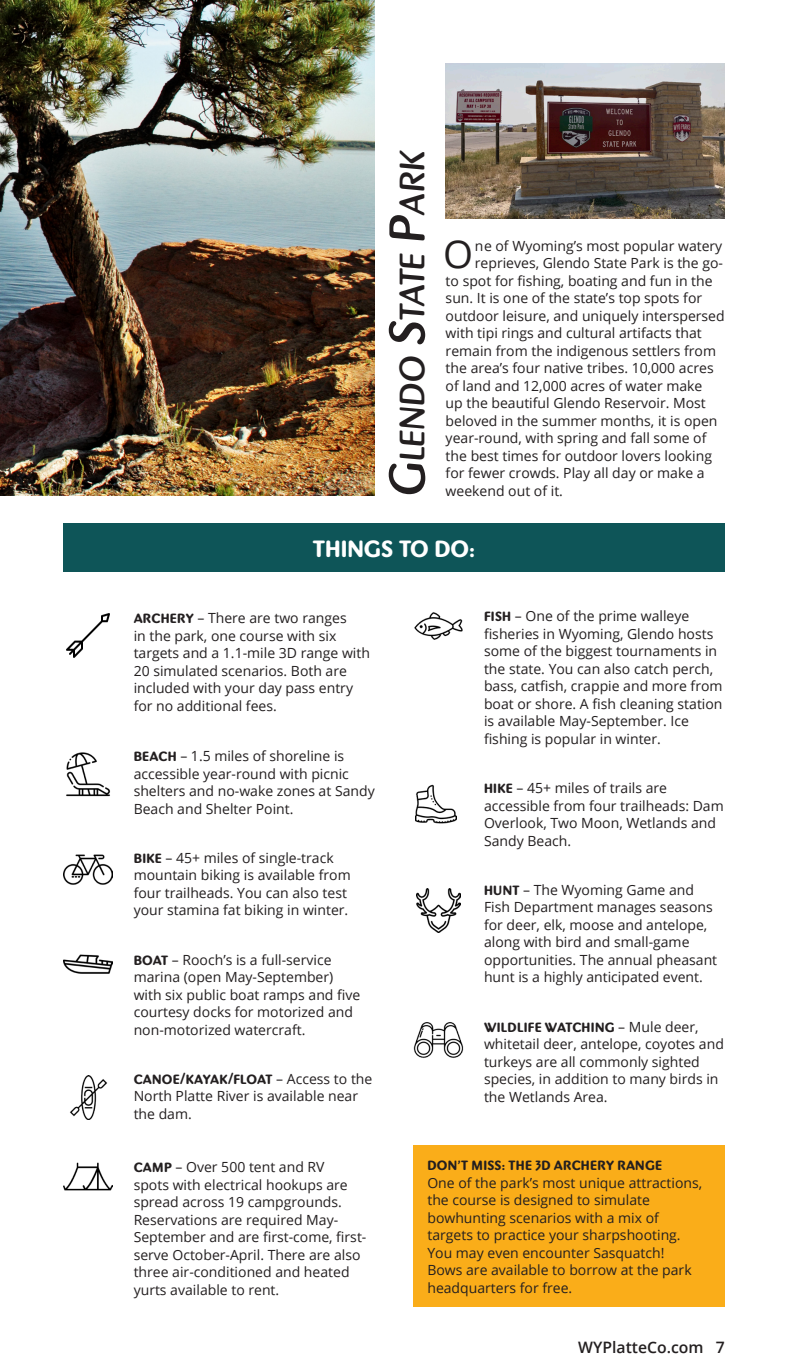
<style>
.page{position:relative;width:788px;height:1371px;background:#fff}
.page>*{position:absolute;margin:0;border:0;box-sizing:border-box;transform-origin:0 0}
.Content{font:38.5px "Open Sans";color:#231f20}
.t1{font:italic 36.75px "Pinot Grigio Modern Med";color:#231f20}
.t2{font:700 24.5px "Pinot Grigio Modern";color:#fff}
.t3{font:600 15.75px "Open Sans";color:#231f20}
.Things_To_Do{font:14px/17.5px "Open Sans";color:#231f20}
.Content-2{font:14px "Open Sans";color:#231f20}
.Things_To_Do-2{font:700 14px "Pinot Grigio Modern";letter-spacing:.02em;color:#231f20}
.s1{font-size:52.5px}
.s2{font-family:"Pinot Grigio Modern";font-weight:700}
</style>
<div class="page">
<img style="left:0;top:0;width:374px;height:495px">
<div style="left:63px;top:523px;width:661px;height:49px;background:#0e5558"></div>
<div style="left:413px;top:1145px;width:311px;height:161px;background:#faad19"></div>
<img style="left:66px;top:613px;width:44px;height:45px">
<img style="left:66px;top:752px;width:44px;height:45px">
<img style="left:63px;top:854px;width:50px;height:31px">
<img style="left:63px;top:954px;width:50px;height:20px">
<img style="left:70px;top:1075px;width:37px;height:44px">
<img style="left:63px;top:1162px;width:50px;height:29px">
<img style="left:413px;top:1022px;width:50px;height:36px">
<img style="left:414px;top:612px;width:49px;height:28px">
<img style="left:415px;top:784px;width:41px;height:40px">
<img style="left:416px;top:888px;width:44px;height:44px">
<img style="left:445px;top:63px;width:279px;height:156px">
<p class="t1" style="left:394px;top:495px;width:346px;rotate:-90deg"><span class="s1">G</span>lendo <span class="s1">S</span>tate <span class="s1">P</span>ark</p>
<p class="Content" style="left:443px;top:228px;width:32px">O</p>
<p class="Content-2" style="left:475px;top:236px;width:249px">ne of Wyoming’s most popular watery</p>
<p class="Content-2" style="left:475px;top:253px;width:250px">reprieves, Glendo State Park is the go-</p>
<p class="Content-2" style="left:445px;top:271px;width:268px">to spot for fishing, boating and fun in the</p>
<p class="Content-2" style="left:445px;top:288px;width:258px">sun. It is one of the state’s top spots for</p>
<p class="Content-2" style="left:445px;top:306px;width:280px">outdoor leisure, and uniquely interspersed</p>
<p class="Content-2" style="left:445px;top:323px;width:258px">with tipi rings and cultural artifacts that</p>
<p class="Content-2" style="left:445px;top:341px;width:272px">remain from the indigenous settlers from</p>
<p class="Content-2" style="left:445px;top:358px;width:269px">the area’s four native tribes. 10,000 acres</p>
<p class="Content-2" style="left:445px;top:376px;width:258px">of land and 12,000 acres of water make</p>
<p class="Content-2" style="left:445px;top:393px;width:262px">up the beautiful Glendo Reservoir. Most</p>
<p class="Content-2" style="left:445px;top:411px;width:273px">beloved in the summer months, it is open</p>
<p class="Content-2" style="left:445px;top:428px;width:262px">year-round, with spring and fall some of</p>
<p class="Content-2" style="left:445px;top:446px;width:268px">the best times for outdoor lovers looking</p>
<p class="Content-2" style="left:445px;top:463px;width:260px">for fewer crowds. Play all day or make a</p>
<p class="Content-2" style="left:445px;top:481px;width:119px">weekend out of it.</p>
<p class="t2" style="left:313px;top:536px;width:164px">THINGS TO DO:</p>
<p class="Things_To_Do" style="left:134px;top:608px;width:238px"><span class="s2">ARCHERY</span> – There are two ranges<br>in the park, one course with six targets and a 1.1-mile 3D range with<br>20 simulated scenarios. Both are included with your day pass entry for no additional fees.</p>
<p class="Things_To_Do" style="left:134px;top:746px;width:242px"><span class="s2">BEACH</span> – 1.5 miles of shoreline is accessible year-round with picnic shelters and no-wake zones at Sandy<br>Beach and Shelter Point.</p>
<p class="Things_To_Do" style="left:134px;top:848px;width:218px"><span class="s2">BIKE</span> – 45+ miles of single-track mountain biking is available from four trailheads. You can also test your stamina fat biking in winter.</p>
<p class="Things_To_Do" style="left:134px;top:950px;width:228px"><span class="s2">BOAT</span> – Rooch’s is a full-service marina (open May-September) with six public boat ramps and five courtesy docks for motorized and non-motorized watercraft.</p>
<p class="Things_To_Do" style="left:134px;top:1069px;width:240px"><span class="s2">CANOE/KAYAK/FLOAT</span> – Access to the<br>North Platte River is available near the dam.</p>
<p class="Things_To_Do" style="left:484px;top:607px;width:240px"><span class="s2">FISH</span> – One of the prime walleye fisheries in Wyoming, Glendo hosts some of the biggest tournaments in the state. You can also catch perch, bass, catfish, crappie and more from boat or shore. A fish cleaning station is available May-September. Ice fishing is popular in winter.</p>
<p class="Things_To_Do" style="left:484px;top:778px;width:241px"><span class="s2">HIKE</span> – 45+ miles of trails are accessible from four trailheads: Dam<br>Overlook, Two Moon, Wetlands and<br>Sandy Beach.</p>
<p class="Things_To_Do" style="left:484px;top:880px;width:235px"><span class="s2">HUNT</span> – The Wyoming Game and<br>Fish Department manages seasons for deer, elk, moose and antelope, along with bird and small-game opportunities. The annual pheasant hunt is a highly anticipated event.</p>
<p class="Things_To_Do" style="left:484px;top:1017px;width:241px"><span class="s2">WILDLIFE WATCHING</span> – Mule deer, whitetail deer, antelope, coyotes and turkeys are all commonly sighted species, in addition to many birds in the Wetlands Area.</p>
<p class="Things_To_Do" style="left:134px;top:1157px;width:234px"><span class="s2">CAMP</span> – Over 500 tent and RV<br>spots with electrical hookups are spread across 19 campgrounds.<br>Reservations are required May-<br>September and are first-come, first&shy;serve October-April. There are also three air-conditioned and heated yurts available to rent.</p>
<p class="Things_To_Do-2" style="left:427px;top:1158px;width:236px">DON’T MISS: THE 3D ARCHERY RANGE</p>
<p class="Things_To_Do" style="left:427px;top:1173px;width:276px">One of the park’s most unique attractions, the course is designed to simulate bowhunting scenarios with a mix of targets to practice your sharpshooting.<br>You may even encounter Sasquatch!<br>Bows are available to borrow at the park headquarters for free.</p>
<p class="t3" style="left:578px;top:1335px;width:148px">WYPlatteCo.com 7</p>
</div>
